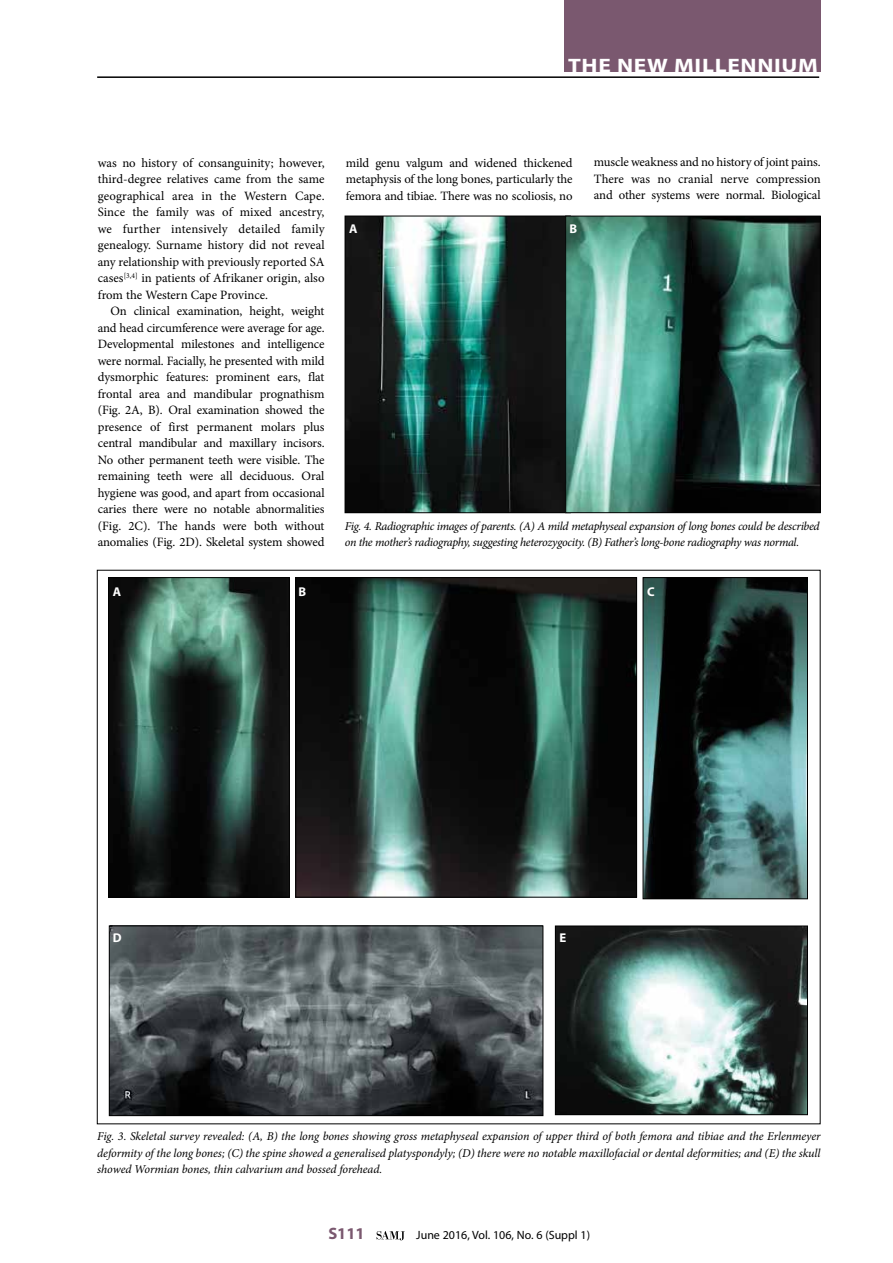
<style>
.page{position:relative;width:893px;height:1263px;background:#fff}
.page>*{position:absolute;margin:0;border:0;box-sizing:border-box;transform-origin:0 0}
.t1{font:700 19.5px "Myriad Pro";letter-spacing:.03em;color:#fff;scale:1.2 1}
.t2{font:700 16.5px "Myriad Pro";color:#7a586f}
.t3{font:12.75px/16.5px "Minion Pro";letter-spacing:-.01em;color:#000;text-align:justify}
.t4{font:700 12.75px "Myriad Pro";color:#fff}
.t5{font:italic 12px/16.5px "Minion Pro";letter-spacing:-.025em;color:#000;text-align:justify}
.t6{font:12px "Myriad Pro";color:#000}
</style>
<div class="page">
<svg style="left:377px;top:1231px;width:28px;height:9px"></svg>
<hr style="left:97px;top:76px;width:722px;height:2px;background:#000">
<div style="left:564px;top:0;width:257px;height:72px;background:#7a586f"></div>
<img style="left:557px;top:928px;width:249px;height:185px">
<div style="left:555px;top:926px;width:253px;height:189px;border:1px solid #000"></div>
<img style="left:110px;top:579px;width:177px;height:316px">
<div style="left:108px;top:577px;width:181px;height:320px;border:1px solid #000"></div>
<img style="left:298px;top:579px;width:337px;height:316px">
<div style="left:296px;top:577px;width:341px;height:320px;border:1px solid #000"></div>
<img style="left:645px;top:579px;width:161px;height:318px">
<div style="left:643px;top:577px;width:165px;height:322px;border:1px solid #000"></div>
<img style="left:111px;top:928px;width:430px;height:186px">
<div style="left:109px;top:926px;width:434px;height:190px;border:1px solid #000"></div>
<img style="left:347px;top:218px;width:218px;height:293px">
<div style="left:345px;top:216px;width:225px;height:297px;border:1px solid #000"></div>
<img style="left:567px;top:218px;width:251px;height:293px">
<div style="left:565px;top:216px;width:255px;height:297px;border:1px solid #000"></div>
<h1 class="t1" style="left:568px;top:53px;width:210px">THE NEW MILLENNIUM</h1>
<p class="t3" style="left:98px;top:154px;width:228px">was no history of consanguinity; however, third-degree relatives came from the same geographical area in the Western Cape.<br>Since the family was of mixed ancestry, we further intensively detailed family genealogy. Surname history did not reveal any relationship with previously reported SA cases<sup>[3,4]</sup> in patients of Afrikaner origin, also from the Western Cape Province.</p>
<p class="t3" style="left:98px;top:303px;width:228px;text-indent:13px">On clinical examination, height, weight and head circumference were average for age.<br>Developmental milestones and intelligence were normal. Facially, he presented with mild dysmorphic features: prominent ears, flat frontal area and mandibular prognathism (Fig. 2A, B). Oral examination showed the presence of first permanent molars plus central mandibular and maxillary incisors.<br>No other permanent teeth were visible. The remaining teeth were all deciduous. Oral hygiene was good, and apart from occasional caries there were no notable abnormalities (Fig. 2C). The hands were both without anomalies (Fig. 2D). Skeletal system showed</p>
<p class="t3" style="left:346px;top:154px;width:228px">mild genu valgum and widened thickened metaphysis of the long bones, particularly the femora and tibiae. There was no scoliosis, no</p>
<p class="t3" style="left:594px;top:154px;width:228px">muscle weakness and no history of joint pains.<br>There was no cranial nerve compression and other systems were normal. Biological</p>
<p class="t4" style="left:349px;top:220px;width:10px">A</p>
<p class="t4" style="left:570px;top:221px;width:9px">B</p>
<p class="t5" style="left:345px;top:517px;width:476px">Fig. 4. Radiographic images of parents. (A) A mild metaphyseal expansion of long bones could be described on the mother’s radiography, suggesting heterozygocity. (B) Father’s long-bone radiography was normal.</p>
<p class="t4" style="left:113px;top:583px;width:10px">A</p>
<p class="t4" style="left:299px;top:583px;width:9px">B</p>
<p class="t4" style="left:647px;top:583px;width:9px">C</p>
<p class="t4" style="left:113px;top:929px;width:10px">D</p>
<p class="t4" style="left:559px;top:929px;width:8px">E</p>
<p class="t5" style="left:97px;top:1128px;width:725px">Fig. 3. Skeletal survey revealed: (A, B) the long bones showing gross metaphyseal expansion of upper third of both femora and tibiae and the Erlenmeyer deformity of the long bones; (C) the spine showed a generalised platyspondyly; (D) there were no notable maxillofacial or dental deformities; and (E) the skull showed Wormian bones, thin calvarium and bossed forehead.</p>
<p class="t2" style="left:328px;top:1223px;width:38px">S111</p>
<p class="t6" style="left:416px;top:1228px;width:175px">June 2016, Vol. 106, No. 6 (Suppl 1)</p>
</div>
